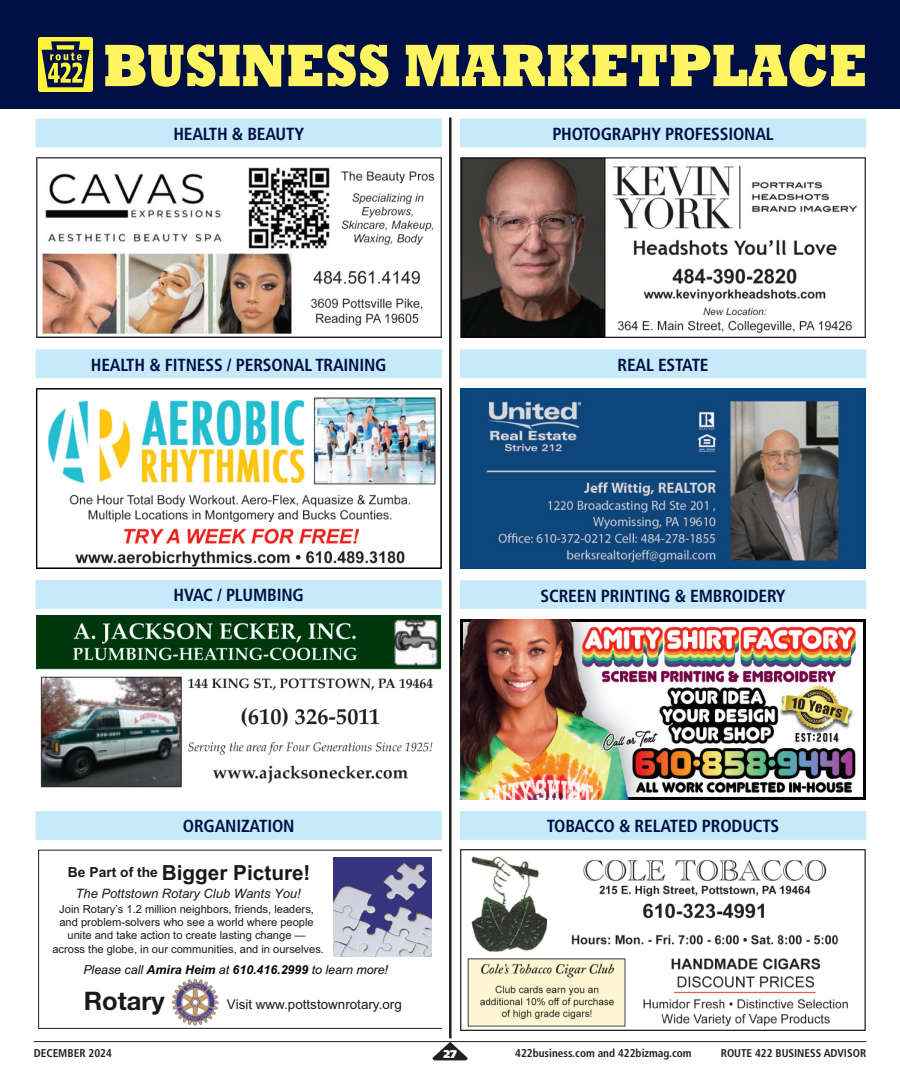
<style>
.page{position:relative;width:900px;height:1092px;background:#fff}
.page>*{position:absolute;margin:0;border:0;box-sizing:border-box;transform-origin:0 0}
.t1{font:700 25.5px "Helvetica Neue";color:#191918}
.t2{font:700 20.75px "Arial";color:#191918}
.t3{font:700 condensed 17.5px "Frutiger";letter-spacing:-.01em;color:#001044}
.t4{font:13.38px "Arial";color:#191918}
.t5{font:italic 13px "Arial";color:#191918}
.t6{font:italic 12.38px "Arial";color:#040503}
.t7{font:700 condensed 11.25px "Frutiger";color:#231f20}
.t8{font:900 11.25px "Frutiger";color:#fff}
.t9{font:11.12px/13.4px "Arial";color:#191918;text-align:center}
.s1{font-size:13.88px}
.s2{font-weight:700}
</style>
<div class="page">
<div style="left:0;top:0;width:900px;height:109px;background:#001044"></div>
<div style="left:36px;top:119px;width:406px;height:28px;background:#c6eafa"></div>
<div style="left:36px;top:349px;width:406px;height:29px;background:#c6eafa"></div>
<div style="left:36px;top:580px;width:406px;height:28px;background:#c6eafa"></div>
<div style="left:36px;top:811px;width:406px;height:28px;background:#c6eafa"></div>
<div style="left:460px;top:119px;width:406px;height:28px;background:#c6eafa"></div>
<div style="left:460px;top:349px;width:406px;height:29px;background:#c6eafa"></div>
<div style="left:460px;top:580px;width:406px;height:29px;background:#c6eafa"></div>
<div style="left:460px;top:811px;width:406px;height:28px;background:#c6eafa"></div>
<img style="left:461px;top:849px;width:405px;height:180px">
<img style="left:461px;top:619px;width:405px;height:180px">
<svg style="left:38px;top:849px;width:403px;height:179px"></svg>
<img style="left:172px;top:978px;width:46px;height:47px">
<img style="left:334px;top:857px;width:98px;height:99px">
<img style="left:36px;top:615px;width:405px;height:173px">
<img style="left:36px;top:388px;width:405px;height:180px">
<img style="left:461px;top:157px;width:405px;height:180px">
<img style="left:461px;top:388px;width:405px;height:180px">
<img style="left:36px;top:157px;width:405px;height:180px">
<svg style="left:105px;top:44px;width:284px;height:43px"></svg>
<svg style="left:405px;top:44px;width:460px;height:43px"></svg>
<img style="left:39px;top:37px;width:53px;height:55px">
<hr style="left:449px;top:117px;width:3px;height:921px;background:#231f20">
<hr style="left:34px;top:1041px;width:832px;height:1px;background:#231f20">
<svg style="left:432px;top:1041px;width:36px;height:19px"></svg>
<h3 class="t3" style="left:173px;top:127px;width:132px">HEALTH &amp; BEAUTY</h3>
<h3 class="t3" style="left:91px;top:357px;width:297px">HEALTH &amp; FITNESS / PERSONAL TRAINING</h3>
<h3 class="t3" style="left:174px;top:588px;width:132px">HVAC / PLUMBING</h3>
<h3 class="t3" style="left:183px;top:819px;width:113px">ORGANIZATION</h3>
<h2 class="t2" style="left:68px;top:858px;width:244px"><span class="s1">Be Part of the</span> Bigger Picture!</h2>
<p class="t5" style="left:76px;top:884px;width:227px">The Pottstown Rotary Club Wants You!</p>
<p class="t9" style="left:52px;top:902px;width:273px">Join Rotary’s 1.2 million neighbors, friends, leaders, and problem-solvers who see a world where people unite and take action to create lasting change — across the globe, in our communities, and in ourselves.</p>
<h1 class="t1" style="left:84px;top:977px;width:82px">Rotary</h1>
<p class="t4" style="left:227px;top:995px;width:176px">Visit www.pottstownrotary.org</p>
<p class="t6" style="left:83px;top:961px;width:306px">Please call <span class="s2">Amira Heim</span> at <span class="s2">610.416.2999</span> to learn more!</p>
<h3 class="t3" style="left:552px;top:127px;width:223px">PHOTOGRAPHY PROFESSIONAL</h3>
<h3 class="t3" style="left:617px;top:357px;width:93px">REAL ESTATE</h3>
<h3 class="t3" style="left:541px;top:588px;width:246px">SCREEN PRINTING &amp; EMBROIDERY</h3>
<h3 class="t3" style="left:547px;top:819px;width:234px">TOBACCO &amp; RELATED PRODUCTS</h3>
<p class="t7" style="left:34px;top:1048px;width:80px">DECEMBER 2024</p>
<p class="t8" style="left:444px;top:1049px;width:15px">27</p>
<p class="t7" style="left:515px;top:1048px;width:178px">422business.com and 422bizmag.com</p>
<p class="t7" style="left:721px;top:1048px;width:147px">ROUTE 422 BUSINESS ADVISOR</p>
</div>
